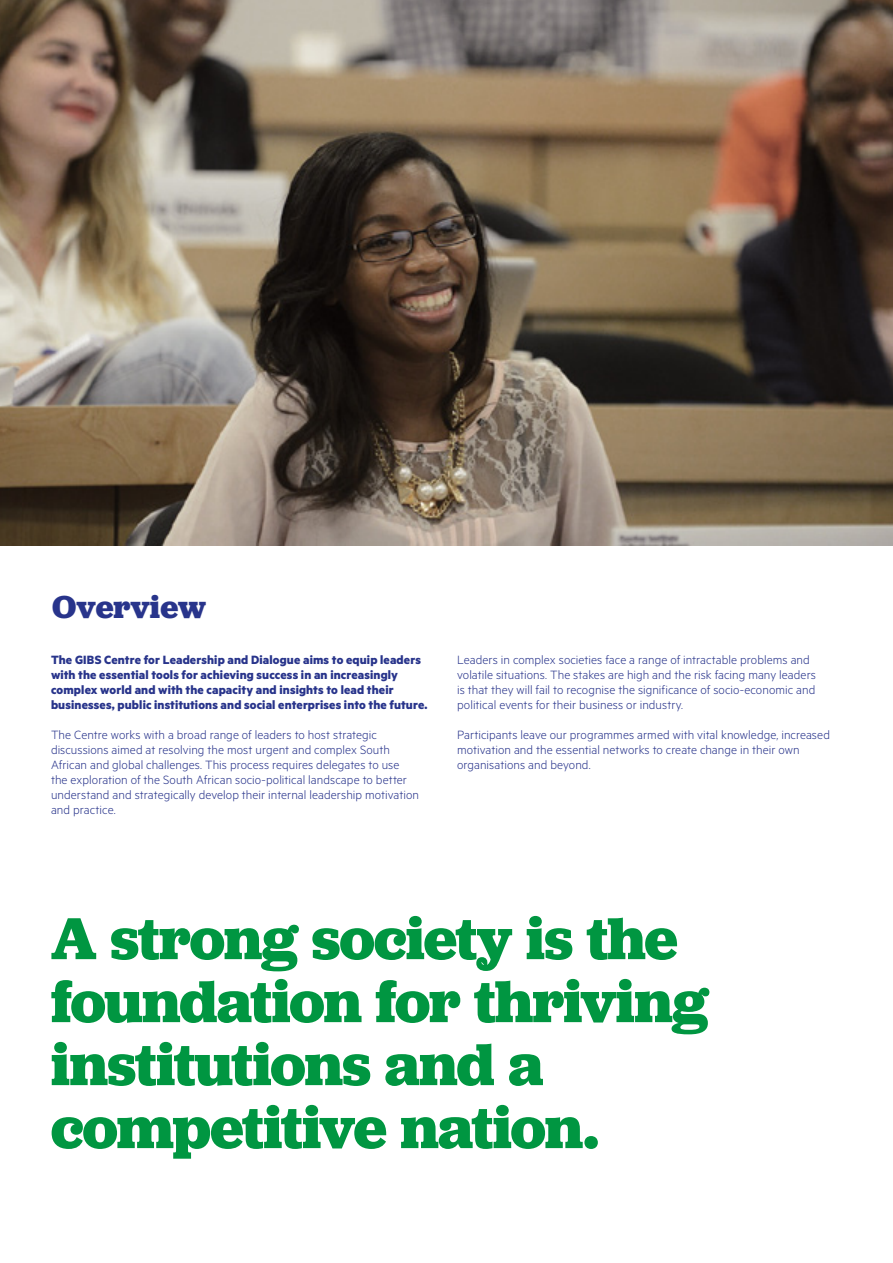
<style>
.page{position:relative;width:893px;height:1263px;background:#fff}
.page>*{position:absolute;margin:0;border:0;box-sizing:border-box;transform-origin:0 0}
.t1{font:700 61.5px/63px "Jubilat";letter-spacing:-.015em;color:#009641}
.t2{font:700 33px "Jubilat";color:#28348b}
.t3{font:300 13.5px/15px "Metric";letter-spacing:.005em;color:#28348b}
.t4{font:700 13.5px/15px "Metric";letter-spacing:.01em;color:#28348b}
</style>
<div class="page">
<img style="left:0;top:0;width:893px;height:545px">
<h2 class="t2" style="left:52px;top:586px;width:155px">Overview</h2>
<p class="t4" style="left:51px;top:652px;width:378px">The GIBS Centre for Leadership and Dialogue aims to equip leaders with the essential tools for achieving success in an increasingly complex world and with the capacity and insights to lead their businesses, public institutions and social enterprises into the future.</p>
<p class="t3" style="left:51px;top:726px;width:369px">The Centre works with a broad range of leaders to host strategic discussions aimed at resolving the most urgent and complex South African and global challenges. This process requires delegates to use the exploration of the South African socio-political landscape to better understand and strategically develop their internal leadership motivation and practice.</p>
<p class="t3" style="left:457px;top:651px;width:360px">Leaders in complex societies face a range of intractable problems and volatile situations. The stakes are high and the risk facing many leaders is that they will fail to recognise the significance of socio-economic and political events for their business or industry.</p>
<p class="t3" style="left:457px;top:726px;width:374px">Participants leave our programmes armed with vital knowledge, increased motivation and the essential networks to create change in their own organisations and beyond.</p>
<h1 class="t1" style="left:51px;top:906px;width:659px">A strong society is the foundation for thriving institutions and a competitive nation.</h1>
</div>
